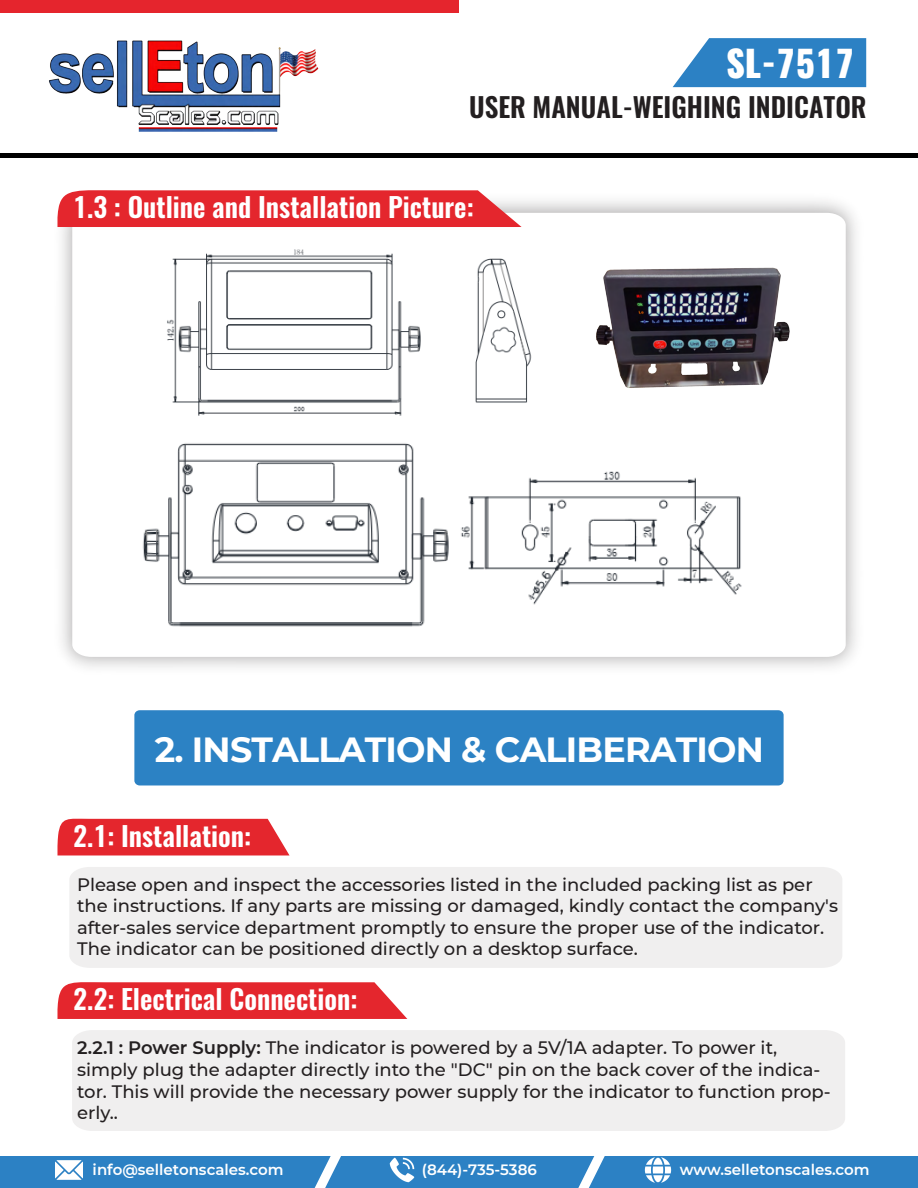
<style>
.page{position:relative;width:918px;height:1188px;background:#fff}
.page>*{position:absolute;margin:0;border:0;box-sizing:border-box;transform-origin:0 0}
.t1{font:800 36px "Oswald";color:#fff}
.t2{font:700 34.8px "Montserrat";letter-spacing:-.02em;color:#fff}
.t3{font:600 27px "Oswald";color:#fff}
.t4{font:600 27px "Oswald";color:#231f20}
.t5{font:500 18px/21.6px "Montserrat";color:#231f20}
.t6{font:600 15px "Montserrat";color:#fff}
.s1{font-weight:600}
</style>
<div class="page">
<div style="left:72px;top:1030px;width:773px;height:101px;background:#f0efef"></div>
<div style="left:69px;top:867px;width:773px;height:101px;background:#f0efef"></div>
<img style="left:49px;top:40px;width:270px;height:92px">
<div style="left:0;top:0;width:459px;height:13px;background:#e5252d"></div>
<hr style="left:0;top:154px;width:918px;height:4px;background:#000">
<div style="left:0;top:1157px;width:918px;height:31px;background:#2c81c4"></div>
<img style="left:56px;top:1160px;width:27px;height:20px">
<img style="left:389px;top:1157px;width:26px;height:26px">
<img style="left:644px;top:1157px;width:27px;height:26px">
<svg style="left:578px;top:1156px;width:27px;height:32px"></svg>
<svg style="left:315px;top:1156px;width:26px;height:32px"></svg>
<svg style="left:57px;top:190px;width:465px;height:37px;background:#e5333a"></svg>
<svg style="left:57px;top:818px;width:233px;height:37px;background:#e6373d"></svg>
<svg style="left:57px;top:982px;width:350px;height:37px;background:#e5333a"></svg>
<img style="left:148px;top:245px;width:394px;height:175px">
<img style="left:125px;top:435px;width:623px;height:196px">
<img style="left:588px;top:263px;width:211px;height:127px">
<div style="left:134px;top:710px;width:650px;height:75px;background:#2c82c4;border-radius:5px"></div>
<svg style="left:673px;top:38px;width:193px;height:49px;background:#408cc9"></svg>
<h1 class="t1" style="left:726px;top:38px;width:130px">SL-7517</h1>
<h3 class="t4" style="left:469px;top:83px;width:399px">USER MANUAL-WEIGHING INDICATOR</h3>
<h3 class="t3" style="left:73px;top:189px;width:402px">1.3 : Outline and Installation Picture:</h3>
<h2 class="t2" style="left:155px;top:725px;width:611px">2. INSTALLATION &amp; CALIBERATION</h2>
<h3 class="t3" style="left:73px;top:817px;width:179px">2.1: Installation:</h3>
<p class="t5" style="left:77px;top:873px;width:762px">Please open and inspect the accessories listed in the included packing list as per the instructions. If any parts are missing or damaged, kindly contact the company's after-sales service department promptly to ensure the proper use of the indicator.<br>The indicator can be positioned directly on a desktop surface.</p>
<h3 class="t3" style="left:73px;top:980px;width:286px">2.2: Electrical Connection:</h3>
<p class="t5" style="left:77px;top:1036px;width:755px"><span class="s1">2.2.1 : Power Supply:</span> The indicator is powered by a 5V/1A adapter. To power it, simply plug the adapter directly into the "DC" pin on the back cover of the indica&shy;tor. This will provide the necessary power supply for the indicator to function prop&shy;erly..</p>
<p class="t6" style="left:93px;top:1159px;width:192px">info@selletonscales.com</p>
<p class="t6" style="left:422px;top:1159px;width:116px">(844)-735-5386</p>
<p class="t6" style="left:680px;top:1159px;width:191px">www.selletonscales.com</p>
</div>
